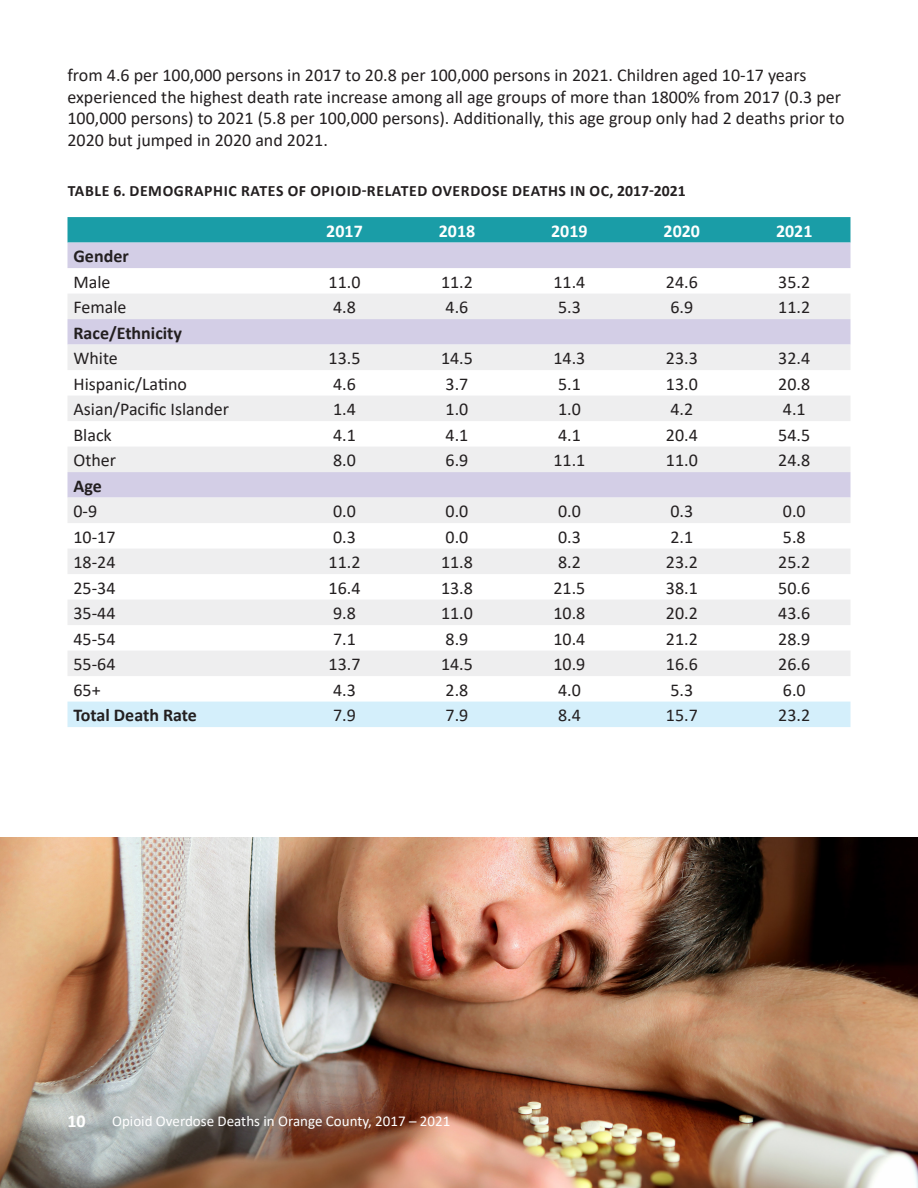
<style>
.page{position:relative;width:918px;height:1188px;background:#fff}
.page>*{position:absolute;margin:0;border:0;box-sizing:border-box;transform-origin:0 0}
.t1{font:18px/21.6px "Calibri";color:#231f20}
.t2{font:700 18px "Calibri";color:#231f20}
.t3{font:700 18px "Calibri";color:#fff}
.t4{font:700 15.75px "Calibri";letter-spacing:.04em;color:#231f20}
.t5{font:15px "Calibri";color:#fff}
</style>
<div class="page">
<svg style="left:68px;top:217px;width:782px;height:26px;background:#1f9ea9"></svg>
<div style="left:68px;top:243px;width:782px;height:25px;background:#d3cee6"></div>
<svg style="left:68px;top:294px;width:782px;height:382px;fill:#eeeeef"></svg>
<div style="left:68px;top:702px;width:782px;height:25px;background:#d4effb"></div>
<img style="left:0;top:837px;width:918px;height:351px">
<p class="t1" style="left:68px;top:64px;width:779px">from 4.6 per 100,000 persons in 2017 to 20.8 per 100,000 persons in 2021. Children aged 10-17 years experienced the highest death rate increase among all age groups of more than 1800% from 2017 (0.3 per 100,000 persons) to 2021 (5.8 per 100,000 persons). Additionally, this age group only had 2 deaths prior to 2020 but jumped in 2020 and 2021.</p>
<p class="t4" style="left:68px;top:180px;width:619px">TABLE 6. DEMOGRAPHIC RATES OF OPIOID-RELATED OVERDOSE DEATHS IN OC, 2017-2021</p>
<p class="t3" style="left:326px;top:218px;width:38px">2017</p>
<p class="t3" style="left:439px;top:218px;width:38px">2018</p>
<p class="t3" style="left:551px;top:218px;width:38px">2019</p>
<p class="t3" style="left:664px;top:218px;width:38px">2020</p>
<p class="t3" style="left:776px;top:218px;width:38px">2021</p>
<p class="t2" style="left:74px;top:243px;width:57px">Gender</p>
<p class="t1" style="left:74px;top:270px;width:39px">Male</p>
<p class="t1" style="left:329px;top:270px;width:33px">11.0</p>
<p class="t1" style="left:441px;top:270px;width:33px">11.2</p>
<p class="t1" style="left:553px;top:270px;width:33px">11.4</p>
<p class="t1" style="left:666px;top:270px;width:33px">24.6</p>
<p class="t1" style="left:778px;top:270px;width:33px">35.2</p>
<p class="t1" style="left:74px;top:296px;width:55px">Female</p>
<p class="t1" style="left:333px;top:296px;width:24px">4.8</p>
<p class="t1" style="left:446px;top:296px;width:24px">4.6</p>
<p class="t1" style="left:558px;top:296px;width:24px">5.3</p>
<p class="t1" style="left:670px;top:296px;width:24px">6.9</p>
<p class="t1" style="left:778px;top:296px;width:33px">11.2</p>
<p class="t2" style="left:74px;top:320px;width:110px">Race/Ethnicity</p>
<p class="t1" style="left:74px;top:347px;width:46px">White</p>
<p class="t1" style="left:329px;top:347px;width:33px">13.5</p>
<p class="t1" style="left:441px;top:347px;width:33px">14.5</p>
<p class="t1" style="left:553px;top:347px;width:33px">14.3</p>
<p class="t1" style="left:666px;top:347px;width:33px">23.3</p>
<p class="t1" style="left:778px;top:347px;width:33px">32.4</p>
<p class="t1" style="left:74px;top:372px;width:115px">Hispanic/Latino</p>
<p class="t1" style="left:333px;top:372px;width:24px">4.6</p>
<p class="t1" style="left:446px;top:372px;width:24px">3.7</p>
<p class="t1" style="left:558px;top:372px;width:24px">5.1</p>
<p class="t1" style="left:666px;top:372px;width:33px">13.0</p>
<p class="t1" style="left:778px;top:372px;width:33px">20.8</p>
<p class="t1" style="left:74px;top:398px;width:157px">Asian/Pacific Islander</p>
<p class="t1" style="left:333px;top:398px;width:24px">1.4</p>
<p class="t1" style="left:446px;top:398px;width:24px">1.0</p>
<p class="t1" style="left:558px;top:398px;width:24px">1.0</p>
<p class="t1" style="left:670px;top:398px;width:24px">4.2</p>
<p class="t1" style="left:783px;top:398px;width:24px">4.1</p>
<p class="t1" style="left:74px;top:423px;width:40px">Black</p>
<p class="t1" style="left:333px;top:423px;width:24px">4.1</p>
<p class="t1" style="left:446px;top:423px;width:24px">4.1</p>
<p class="t1" style="left:558px;top:423px;width:24px">4.1</p>
<p class="t1" style="left:666px;top:423px;width:33px">20.4</p>
<p class="t1" style="left:778px;top:423px;width:33px">54.5</p>
<p class="t1" style="left:74px;top:449px;width:44px">Other</p>
<p class="t1" style="left:333px;top:449px;width:24px">8.0</p>
<p class="t1" style="left:446px;top:449px;width:24px">6.9</p>
<p class="t1" style="left:553px;top:449px;width:33px">11.1</p>
<p class="t1" style="left:666px;top:449px;width:33px">11.0</p>
<p class="t1" style="left:778px;top:449px;width:33px">24.8</p>
<p class="t2" style="left:74px;top:473px;width:30px">Age</p>
<p class="t1" style="left:74px;top:500px;width:25px">0-9</p>
<p class="t1" style="left:333px;top:500px;width:24px">0.0</p>
<p class="t1" style="left:446px;top:500px;width:24px">0.0</p>
<p class="t1" style="left:558px;top:500px;width:24px">0.0</p>
<p class="t1" style="left:670px;top:500px;width:24px">0.3</p>
<p class="t1" style="left:783px;top:500px;width:24px">0.0</p>
<p class="t1" style="left:74px;top:525px;width:44px">10-17</p>
<p class="t1" style="left:333px;top:525px;width:24px">0.3</p>
<p class="t1" style="left:446px;top:525px;width:24px">0.0</p>
<p class="t1" style="left:558px;top:525px;width:24px">0.3</p>
<p class="t1" style="left:670px;top:525px;width:24px">2.1</p>
<p class="t1" style="left:783px;top:525px;width:24px">5.8</p>
<p class="t1" style="left:74px;top:551px;width:44px">18-24</p>
<p class="t1" style="left:329px;top:551px;width:33px">11.2</p>
<p class="t1" style="left:441px;top:551px;width:33px">11.8</p>
<p class="t1" style="left:558px;top:551px;width:24px">8.2</p>
<p class="t1" style="left:666px;top:551px;width:33px">23.2</p>
<p class="t1" style="left:778px;top:551px;width:33px">25.2</p>
<p class="t1" style="left:74px;top:576px;width:44px">25-34</p>
<p class="t1" style="left:329px;top:576px;width:33px">16.4</p>
<p class="t1" style="left:441px;top:576px;width:33px">13.8</p>
<p class="t1" style="left:553px;top:576px;width:33px">21.5</p>
<p class="t1" style="left:666px;top:576px;width:33px">38.1</p>
<p class="t1" style="left:778px;top:576px;width:33px">50.6</p>
<p class="t1" style="left:74px;top:602px;width:44px">35-44</p>
<p class="t1" style="left:333px;top:602px;width:24px">9.8</p>
<p class="t1" style="left:441px;top:602px;width:33px">11.0</p>
<p class="t1" style="left:553px;top:602px;width:33px">10.8</p>
<p class="t1" style="left:666px;top:602px;width:33px">20.2</p>
<p class="t1" style="left:778px;top:602px;width:33px">43.6</p>
<p class="t1" style="left:74px;top:627px;width:44px">45-54</p>
<p class="t1" style="left:333px;top:627px;width:24px">7.1</p>
<p class="t1" style="left:446px;top:627px;width:24px">8.9</p>
<p class="t1" style="left:553px;top:627px;width:33px">10.4</p>
<p class="t1" style="left:666px;top:627px;width:33px">21.2</p>
<p class="t1" style="left:778px;top:627px;width:33px">28.9</p>
<p class="t1" style="left:74px;top:653px;width:44px">55-64</p>
<p class="t1" style="left:329px;top:653px;width:33px">13.7</p>
<p class="t1" style="left:441px;top:653px;width:33px">14.5</p>
<p class="t1" style="left:553px;top:653px;width:33px">10.9</p>
<p class="t1" style="left:666px;top:653px;width:33px">16.6</p>
<p class="t1" style="left:778px;top:653px;width:33px">26.6</p>
<p class="t1" style="left:74px;top:678px;width:29px">65+</p>
<p class="t1" style="left:333px;top:678px;width:24px">4.3</p>
<p class="t1" style="left:446px;top:678px;width:24px">2.8</p>
<p class="t1" style="left:558px;top:678px;width:24px">4.0</p>
<p class="t1" style="left:670px;top:678px;width:24px">5.3</p>
<p class="t1" style="left:783px;top:678px;width:24px">6.0</p>
<p class="t2" style="left:74px;top:702px;width:125px">Total Death Rate</p>
<p class="t1" style="left:333px;top:704px;width:24px">7.9</p>
<p class="t1" style="left:446px;top:704px;width:24px">7.9</p>
<p class="t1" style="left:558px;top:704px;width:24px">8.4</p>
<p class="t1" style="left:666px;top:704px;width:33px">15.7</p>
<p class="t1" style="left:778px;top:704px;width:33px">23.2</p>
<p class="t3" style="left:68px;top:1108px;width:20px">10</p>
<p class="t5" style="left:112px;top:1111px;width:340px">Opioid Overdose Deaths in Orange County, 2017 – 2021</p>
</div>
